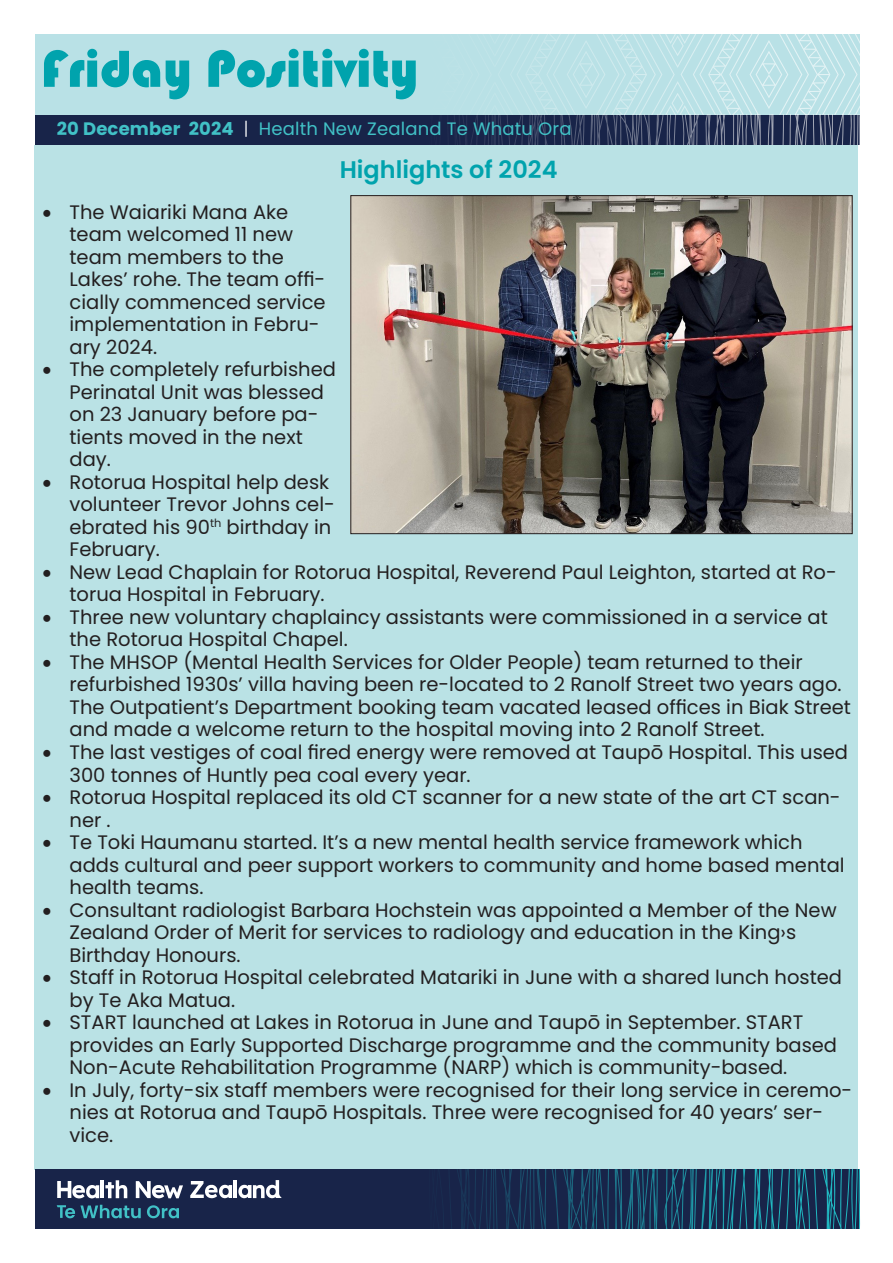
<style>
.page{position:relative;width:893px;height:1263px;background:#fff}
.page>*{position:absolute;margin:0;border:0;box-sizing:border-box;transform-origin:0 0}
.t1{font:54px "Bauhaus 93";color:#00a3ad}
.t2{font:600 24px "Poppins";color:#00a3ad}
.t3{font:19.5px/22.5px "Poppins";color:#231f20}
.Chart_Head{font:18px "Poppins";letter-spacing:.01em;color:#41c1c6}
.s1{font-weight:700}
.s2{font-weight:300;color:#fff}
</style>
<div class="page">
<div style="left:35px;top:145px;width:823px;height:1024px;background:#bae2e5"></div>
<div style="left:35px;top:34px;width:825px;height:81px;background:#b9e1e6"></div>
<div style="left:35px;top:115px;width:825px;height:30px;background:#182449"></div>
<svg style="left:454px;top:34px;width:406px;height:111px"></svg>
<div style="left:35px;top:1169px;width:825px;height:60px;background:#182449"></div>
<svg style="left:57px;top:1169px;width:803px;height:60px"></svg>
<img style="left:352px;top:197px;width:499px;height:335px">
<p class="t1" style="left:41px;top:38px;width:379px">Friday Positivity</p>
<p class="Chart_Head" style="left:57px;top:118px;width:516px"><span class="s1">20 December 2024</span> <span class="s2">|</span> Health New Zealand Te Whatu Ora</p>
<p class="t2" style="left:340px;top:156px;width:219px">Highlights of 2024</p>
<p class="t3" style="left:70px;top:201px;width:258px;text-indent:-27px">• The Waiariki Mana Ake team welcomed 11 new team members to the<br>Lakes’ rohe. The team offi&shy;cially commenced service implementation in Febru&shy;ary 2024.</p>
<p class="t3" style="left:70px;top:358px;width:268px;text-indent:-27px">• The completely refurbished<br>Perinatal Unit was blessed on 23 January before pa&shy;tients moved in the next day.</p>
<p class="t3" style="left:70px;top:471px;width:267px;text-indent:-27px">• Rotorua Hospital help desk volunteer Trevor Johns cel&shy;ebrated his 90<sup>th</sup> birthday in<br>February.</p>
<p class="t3" style="left:70px;top:561px;width:769px;text-indent:-27px">• New Lead Chaplain for Rotorua Hospital, Reverend Paul Leighton, started at Ro&shy;torua Hospital in February.</p>
<p class="t3" style="left:70px;top:606px;width:760px;text-indent:-27px">• Three new voluntary chaplaincy assistants were commissioned in a service at the Rotorua Hospital Chapel.</p>
<p class="t3" style="left:70px;top:651px;width:783px;text-indent:-27px">• The MHSOP (Mental Health Services for Older People) team returned to their refurbished 1930s’ villa having been re-located to 2 Ranolf Street two years ago.<br>The Outpatient’s Department booking team vacated leased offices in Biak Street and made a welcome return to the hospital moving into 2 Ranolf Street.</p>
<p class="t3" style="left:70px;top:741px;width:780px;text-indent:-27px">• The last vestiges of coal fired energy were removed at Taupō Hospital. This used<br>300 tonnes of Huntly pea coal every year.</p>
<p class="t3" style="left:70px;top:786px;width:773px;text-indent:-27px">• Rotorua Hospital replaced its old CT scanner for a new state of the art CT scan&shy;ner .</p>
<p class="t3" style="left:70px;top:831px;width:777px;text-indent:-27px">• Te Toki Haumanu started. It’s a new mental health service framework which adds cultural and peer support workers to community and home based mental health teams.</p>
<p class="t3" style="left:70px;top:898px;width:769px;text-indent:-27px">• Consultant radiologist Barbara Hochstein was appointed a Member of the New<br>Zealand Order of Merit for services to radiology and education in the King›s<br>Birthday Honours.</p>
<p class="t3" style="left:70px;top:966px;width:774px;text-indent:-27px">• Staff in Rotorua Hospital celebrated Matariki in June with a shared lunch hosted by Te Aka Matua.</p>
<p class="t3" style="left:70px;top:1011px;width:769px;text-indent:-27px">• START launched at Lakes in Rotorua in June and Taupō in September. START provides an Early Supported Discharge programme and the community based<br>Non-Acute Rehabilitation Programme (NARP) which is community-based.</p>
<p class="t3" style="left:70px;top:1078px;width:784px;text-indent:-27px">• In July, forty-six staff members were recognised for their long service in ceremo&shy;nies at Rotorua and Taupō Hospitals. Three were recognised for 40 years’ ser&shy;vice.</p>
</div>
